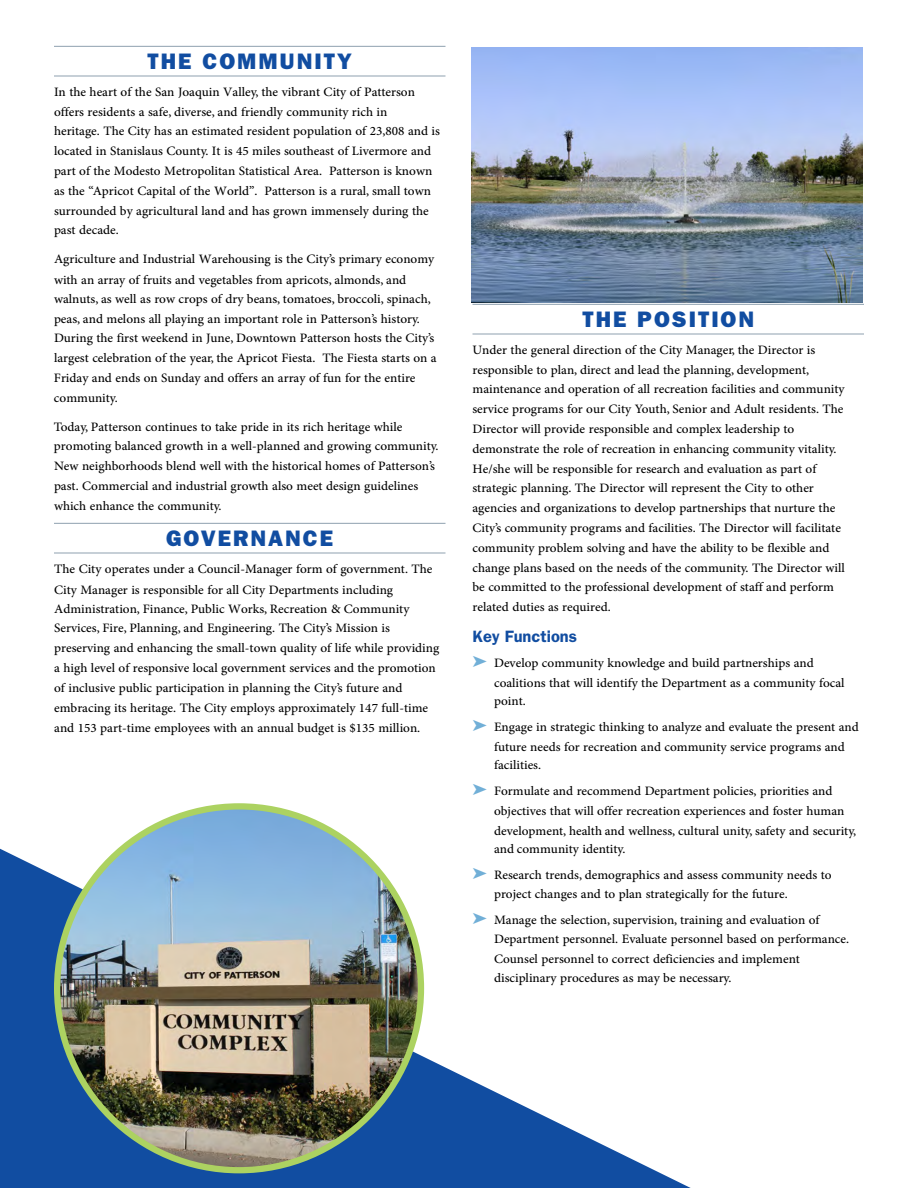
<style>
.page{position:relative;width:918px;height:1188px;background:#fff}
.page>*{position:absolute;margin:0;border:0;box-sizing:border-box;transform-origin:0 0}
.t1{font:22.5px "ITC Franklin Gothic Std Hvy";letter-spacing:.09em;color:#114da1}
.t2{font:18px/19.8px "Adobe Arabic";color:#000}
.t3{font:600 16.5px "ITC Franklin Gothic Std";color:#114da1}
.s1{color:#71afd7}
</style>
<div class="page">
<svg style="left:0;top:849px;width:691px;height:339px"></svg>
<img style="left:57px;top:806px;width:364px;height:364px;border-radius:182px">
<hr style="left:54px;top:46px;width:392px;height:1px;background:#9babb8">
<hr style="left:54px;top:75px;width:392px;height:2px;background:#9babb8">
<hr style="left:54px;top:523px;width:392px;height:1px;background:#9babb8">
<hr style="left:54px;top:552px;width:392px;height:2px;background:#9babb8">
<hr style="left:472px;top:304px;width:392px;height:1px;background:#9babb8">
<hr style="left:472px;top:333px;width:392px;height:2px;background:#9babb8">
<img style="left:471px;top:47px;width:391px;height:255px">
<p class="t1" style="left:148px;top:48px;width:206px">THE COMMUNITY</p>
<p class="t2" style="left:54px;top:79px;width:363px;line-height:20.7px">In the heart of the San Joaquin Valley, the vibrant City of Patterson offers residents a safe, diverse, and friendly community rich in</p>
<p class="t2" style="left:54px;top:119px;width:387px">heritage. The City has an estimated resident population of 23,808 and is located in Stanislaus County. It is 45 miles southeast of Livermore and part of the Modesto Metropolitan Statistical Area. Patterson is known as the “Apricot Capital of the World”. Patterson is a rural, small town surrounded by agricultural land and has grown immensely during the past decade.</p>
<p class="t2" style="left:54px;top:247px;width:382px;line-height:20.7px">Agriculture and Industrial Warehousing is the City’s primary economy with an array of fruits and vegetables from apricots, almonds, and</p>
<p class="t2" style="left:54px;top:287px;width:384px">walnuts, as well as row crops of dry beans, tomatoes, broccoli, spinach, peas, and melons all playing an important role in Patterson’s history.<br>During the first weekend in June, Downtown Patterson hosts the City’s largest celebration of the year, the Apricot Fiesta. The Fiesta starts on a Friday and ends on Sunday and offers an array of fun for the entire community.</p>
<p class="t2" style="left:54px;top:414px;width:386px">Today, Patterson continues to take pride in its rich heritage while promoting balanced growth in a well-planned and growing community.<br>New neighborhoods blend well with the historical homes of Patterson’s past. Commercial and industrial growth also meet design guidelines which enhance the community.</p>
<p class="t1" style="left:166px;top:525px;width:169px">GOVERNANCE</p>
<p class="t2" style="left:54px;top:556px;width:380px;line-height:20.7px">The City operates under a Council-Manager form of government. The<br>City Manager is responsible for all City Departments including</p>
<p class="t2" style="left:54px;top:596px;width:387px">Administration, Finance, Public Works, Recreation &amp; Community Services, Fire, Planning, and Engineering. The City’s Mission is preserving and enhancing the small-town quality of life while providing a high level of responsive local government services and the promotion of inclusive public participation in planning the City’s future and embracing its heritage. The City employs approximately 147 full-time and 153 part-time employees with an annual budget is $135 million.</p>
<p class="t1" style="left:582px;top:306px;width:173px">THE POSITION</p>
<p class="t2" style="left:472px;top:338px;width:374px">Under the general direction of the City Manager, the Director is responsible to plan, direct and lead the planning, development, maintenance and operation of all recreation facilities and community service programs for our City Youth, Senior and Adult residents. The Director will provide responsible and complex leadership to demonstrate the role of recreation in enhancing community vitality.<br>He/she will be responsible for research and evaluation as part of strategic planning. The Director will represent the City to other agencies and organizations to develop partnerships that nurture the City’s community programs and facilities. The Director will facilitate community problem solving and have the ability to be flexible and change plans based on the needs of the community. The Director will be committed to the professional development of staff and perform related duties as required.</p>
<p class="t3" style="left:472px;top:627px;width:106px">Key Functions</p>
<p class="t2" style="left:494px;top:651px;width:352px;line-height:19px;text-indent:-22px"><span class="s1">➤</span> Develop community knowledge and build partnerships and coalitions that will identify the Department as a community focal point.</p>
<p class="t2" style="left:494px;top:715px;width:366px;line-height:19.2px;text-indent:-22px"><span class="s1">➤</span> Engage in strategic thinking to analyze and evaluate the present and future needs for recreation and community service programs and facilities.</p>
<p class="t2" style="left:494px;top:779px;width:364px;line-height:19.4px;text-indent:-22px"><span class="s1">➤</span> Formulate and recommend Department policies, priorities and objectives that will offer recreation experiences and foster human development, health and wellness, cultural unity, safety and security, and community identity.</p>
<p class="t2" style="left:494px;top:864px;width:339px;line-height:18.6px;text-indent:-22px"><span class="s1">➤</span> Research trends, demographics and assess community needs to project changes and to plan strategically for the future.</p>
<p class="t2" style="left:494px;top:908px;width:357px;line-height:19.4px;text-indent:-22px"><span class="s1">➤</span> Manage the selection, supervision, training and evaluation of Department personnel. Evaluate personnel based on performance.<br>Counsel personnel to correct deficiencies and implement disciplinary procedures as may be necessary.</p>
</div>
